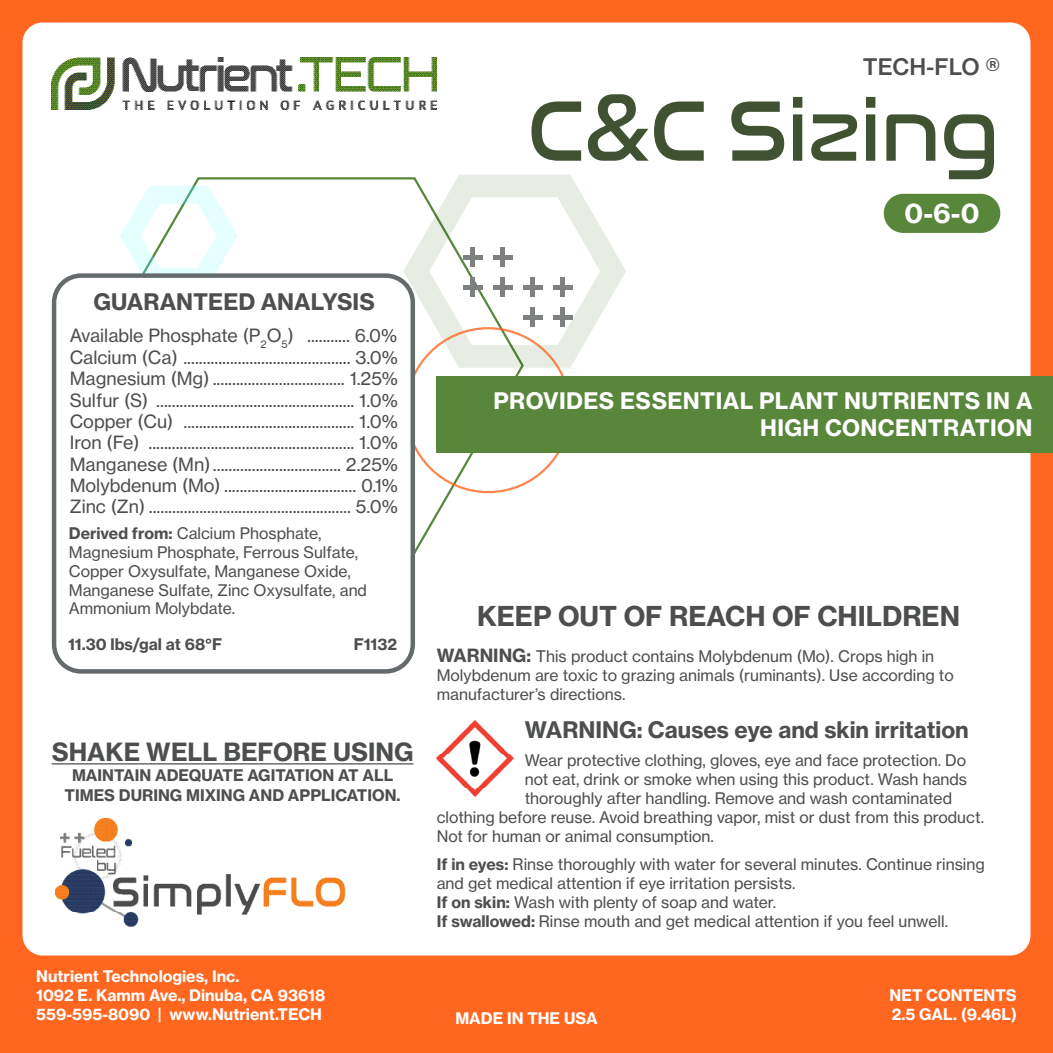
<style>
.page{position:relative;width:1053px;height:1053px;background:#ff6720}
.page>*{position:absolute;margin:0;border:0;box-sizing:border-box;transform-origin:0 0}
.t1{font:87.75px "Nasalization Rg";letter-spacing:-.025em;color:#415233}
.t2{font:27px "N Haas Grotesk TX Pro 75 Bd";color:#4d4e4e}
.t3{font:27px "N Haas Grotesk TX Pro 75 Bd";color:#fff}
.t4{font:24.75px "N Haas Grotesk TX Pro 75 Bd";color:#4d4e4e}
.t5{font:22.5px "N Haas Grotesk TX Pro 75 Bd";color:#4d4e4e}
.t6{font:22.5px/27px "N Haas Grotesk TX Pro 75 Bd";letter-spacing:.015em;color:#fff;text-align:right}
.t7{font:22.5px "N Haas Grotesk TX Pro 65 Md";color:#4d4e4e}
.t8{font:18px "N Haas Grotesk TX Pro 55 Rg";color:#4d4e4e}
.t9{font:15.75px/18.9px "N Haas Grotesk TX Pro 55 Rg";color:#4d4e4e}
.t10{font:15.75px/18.9px "N Haas Grotesk TX Pro 75 Bd";color:#fff}
.t11{font:15.75px/19.8px "N Haas Grotesk TX Pro 75 Bd";color:#4d4e4e;text-align:center}
.s1{font-family:"N Haas Grotesk TX Pro 75 Bd"}
.s2{font-family:"N Haas Grotesk TX Pro 75 Bd";font-size:18px}
</style>
<div class="page">
<div style="left:22px;top:22px;width:1008px;height:934px;background:#fff;border-radius:20px"></div>
<svg style="left:194px;top:177px;width:331px;height:377px"></svg>
<svg style="left:401px;top:175px;width:225px;height:195px"></svg>
<hr style="left:501px;top:278px;width:4px;height:19px;background:#7f8080">
<div style="left:493px;top:285px;width:20px;height:5px;background:#7f8080"></div>
<hr style="left:501px;top:247px;width:4px;height:20px;background:#7f8080">
<div style="left:493px;top:255px;width:20px;height:5px;background:#7f8080"></div>
<div style="left:470px;top:278px;width:5px;height:19px;background:#7f8080"></div>
<div style="left:463px;top:285px;width:20px;height:5px;background:#7f8080"></div>
<div style="left:470px;top:247px;width:5px;height:20px;background:#7f8080"></div>
<div style="left:463px;top:255px;width:20px;height:5px;background:#7f8080"></div>
<div style="left:560px;top:308px;width:5px;height:19px;background:#7f8080"></div>
<div style="left:553px;top:315px;width:19px;height:5px;background:#7f8080"></div>
<div style="left:560px;top:278px;width:5px;height:19px;background:#7f8080"></div>
<div style="left:553px;top:285px;width:19px;height:5px;background:#7f8080"></div>
<div style="left:530px;top:308px;width:5px;height:19px;background:#7f8080"></div>
<div style="left:523px;top:315px;width:19px;height:5px;background:#7f8080"></div>
<div style="left:530px;top:278px;width:5px;height:19px;background:#7f8080"></div>
<div style="left:523px;top:285px;width:19px;height:5px;background:#7f8080"></div>
<svg style="left:120px;top:183px;width:120px;height:90px"></svg>
<div style="left:437px;top:376px;width:616px;height:76px;background:#58873c"></div>
<div style="left:54px;top:276px;width:359px;height:395px;background:#fff;border-radius:27px"></div>
<div style="left:52px;top:273px;width:363px;height:401px;border:4px solid #656a6d;border-radius:27px"></div>
<img style="left:437px;top:721px;width:76px;height:76px">
<hr style="left:52px;top:763px;width:362px;height:2px;background:#4d4e4e">
<img style="left:51px;top:57px;width:386px;height:53px">
<img style="left:56px;top:819px;width:290px;height:108px">
<div style="left:884px;top:194px;width:116px;height:39px;background:#58873c;border-radius:20px"></div>
<p class="t7" style="left:863px;top:52px;width:139px">TECH-FLO ®</p>
<p class="t1" style="left:526px;top:51px;width:475px">C&amp;C Sizing</p>
<p class="t3" style="left:904px;top:196px;width:77px">0-6-0</p>
<p class="t5" style="left:94px;top:288px;width:283px">GUARANTEED ANALYSIS</p>
<p class="t8" style="left:70px;top:325px;width:226px">Available Phosphate (P<sub>2</sub>O<sub>5</sub>)</p>
<p class="t8" style="left:307px;top:325px;width:92px">........... 6.0%</p>
<p class="t8" style="left:70px;top:346px;width:330px">Calcium (Ca) ........................................... 3.0%</p>
<p class="t8" style="left:70px;top:367px;width:330px">Magnesium (Mg) .................................. 1.25%</p>
<p class="t8" style="left:70px;top:389px;width:330px">Sulfur (S) ................................................... 1.0%</p>
<p class="t8" style="left:70px;top:410px;width:105px">Copper (Cu)</p>
<p class="t8" style="left:183px;top:410px;width:216px">............................................ 1.0%</p>
<p class="t8" style="left:70px;top:432px;width:71px">Iron (Fe)</p>
<p class="t8" style="left:148px;top:432px;width:251px">..................................................... 1.0%</p>
<p class="t8" style="left:70px;top:453px;width:330px">Manganese (Mn)................................. 2.25%</p>
<p class="t8" style="left:70px;top:474px;width:330px">Molybdenum (Mo) .................................. 0.1%</p>
<p class="t8" style="left:70px;top:495px;width:330px">Zinc (Zn) .................................................... 5.0%</p>
<p class="t9" style="left:69px;top:524px;width:300px"><span class="s1">Derived from:</span> Calcium Phosphate, Magnesium Phosphate, Ferrous Sulfate, Copper Oxysulfate, Manganese Oxide, Manganese Sulfate, Zinc Oxysulfate, and Ammonium Molybdate.</p>
<p class="t11" style="left:68px;top:634px;width:156px">11.30 lbs/gal at 68°F</p>
<p class="t11" style="left:354px;top:634px;width:45px">F1132</p>
<p class="t4" style="left:52px;top:737px;width:363px">SHAKE WELL BEFORE USING</p>
<p class="t11" style="left:65px;top:766px;width:337px">MAINTAIN ADEQUATE AGITATION AT ALL<br>TIMES DURING MIXING AND APPLICATION.</p>
<p class="t10" style="left:36px;top:967px;width:291px">Nutrient Technologies, Inc.<br>1092 E. Kamm Ave., Dinuba, CA 93618<br>559-595-8090 | www.Nutrient.TECH</p>
<p class="t6" style="left:493px;top:388px;width:541px">PROVIDES ESSENTIAL PLANT NUTRIENTS IN A<br>HIGH CONCENTRATION</p>
<p class="t2" style="left:477px;top:599px;width:485px">KEEP OUT OF REACH OF CHILDREN</p>
<p class="t9" style="left:437px;top:647px;width:519px"><span class="s2">WARNING:</span> This product contains Molybdenum (Mo). Crops high in<br>Molybdenum are toxic to grazing animals (ruminants). Use according to manufacturer’s directions.</p>
<p class="t5" style="left:525px;top:716px;width:446px">WARNING: Causes eye and skin irritation</p>
<p class="t9" style="left:525px;top:751px;width:443px">Wear protective clothing, gloves, eye and face protection. Do</p>
<p class="t9" style="left:525px;top:770px;width:444px">not eat, drink or smoke when using this product. Wash hands</p>
<p class="t9" style="left:525px;top:789px;width:429px">thoroughly after handling. Remove and wash contaminated</p>
<p class="t9" style="left:437px;top:808px;width:549px">clothing before reuse. Avoid breathing vapor, mist or dust from this product.</p>
<p class="t9" style="left:437px;top:827px;width:279px">Not for human or animal consumption.</p>
<p class="t9" style="left:437px;top:855px;width:550px"><span class="s1">If in eyes:</span> Rinse thoroughly with water for several minutes. Continue rinsing</p>
<p class="t9" style="left:437px;top:874px;width:360px">and get medical attention if eye irritation persists.</p>
<p class="t9" style="left:437px;top:893px;width:341px"><span class="s1">If on skin:</span> Wash with plenty of soap and water.</p>
<p class="t9" style="left:437px;top:912px;width:513px"><span class="s1">If swallowed:</span> Rinse mouth and get medical attention if you feel unwell.</p>
<p class="t10" style="left:455px;top:1009px;width:144px">MADE IN THE USA</p>
<p class="t10" style="left:890px;top:986px;width:129px">NET CONTENTS<br>2.5 GAL. (9.46L)</p>
</div>
